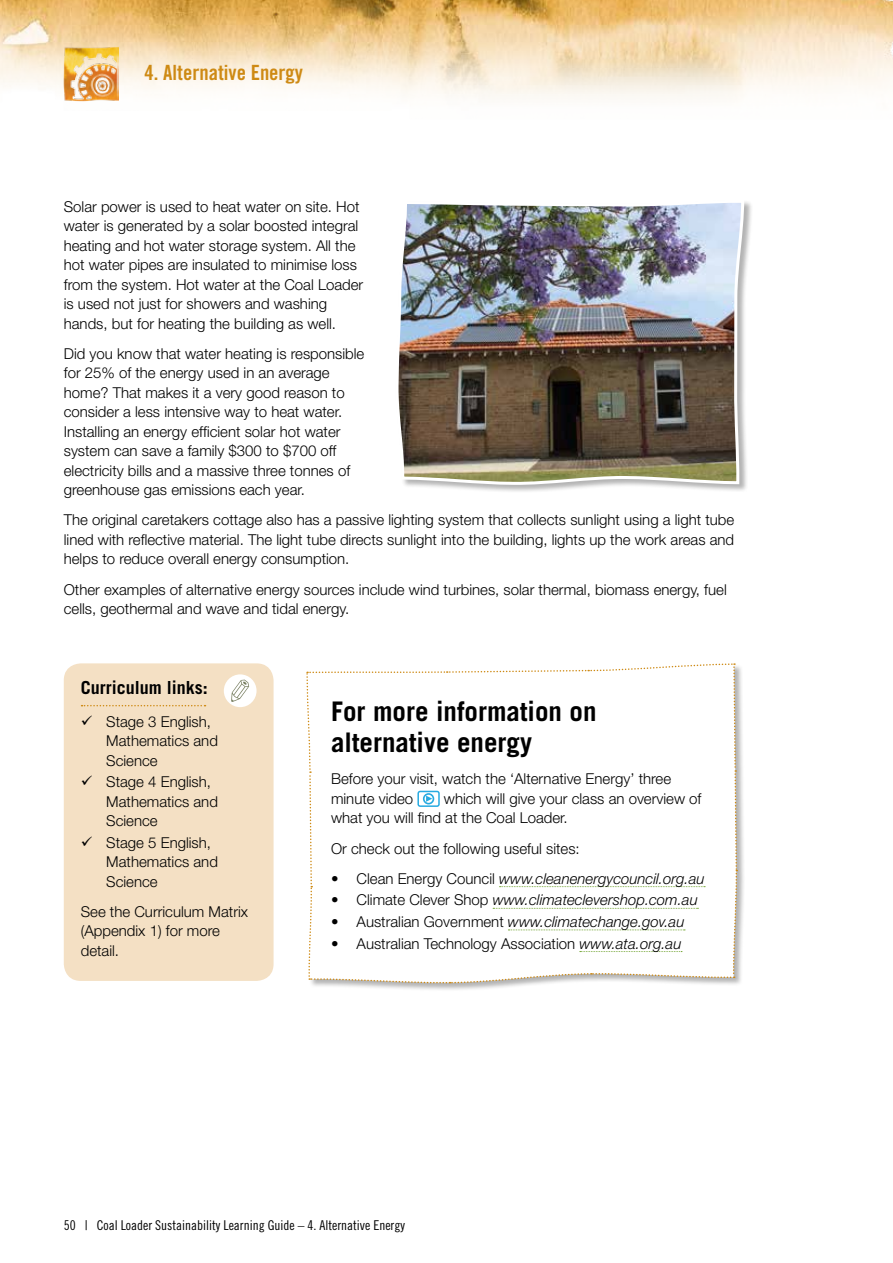
<style>
.page{position:relative;width:893px;height:1263px;background:#fff}
.page>*{position:absolute;margin:0;border:0;box-sizing:border-box;transform-origin:0 0}
.t1{font:700 27px/31px "Trade Gothic";color:#000}
.t2{font:21px "Trade Gothic Bold Cond Twenty";color:#ce8a14}
.t3{font:700 18px "Trade Gothic";color:#000}
.t4{font:300 15px/19.5px "Helvetica Neue";color:#000}
.t5{font:italic 300 15px "Helvetica Neue";color:#000}
.t6{font:13.5px "Trade Gothic Cond Eighteen";color:#000}
.s1{font-style:normal}
.s2{font-style:italic}
</style>
<div class="page">
<img style="left:0;top:0;width:893px;height:102px">
<img style="left:64px;top:47px;width:54px;height:54px">
<div style="left:64px;top:663px;width:210px;height:318px;background:#f4e0c4;border-radius:17px"></div>
<svg style="left:82px;top:705px;width:124px;height:1px"></svg>
<div style="left:306px;top:663px;width:439px;height:329px;background:#000;opacity:.3"></div>
<div style="left:224px;top:674px;width:33px;height:33px;background:#fff;border-radius:50%"></div>
<svg style="left:231px;top:680px;width:18px;height:22px"></svg>
<svg style="left:306px;top:663px;width:432px;height:321px"></svg>
<div style="left:395px;top:200px;width:358px;height:293px;background:#000;opacity:.3"></div>
<img style="left:395px;top:200px;width:351px;height:286px">
<h2 class="t2" style="left:145px;top:60px;width:160px">4. Alternative Energy</h2>
<p class="t4" style="left:64px;top:196px;width:301px">Solar power is used to heat water on site. Hot water is generated by a solar boosted integral heating and hot water storage system. All the hot water pipes are insulated to minimise loss from the system. Hot water at the Coal Loader is used not just for showers and washing hands, but for heating the building as well.</p>
<p class="t4" style="left:64px;top:343px;width:302px">Did you know that water heating is responsible for 25% of the energy used in an average home? That makes it a very good reason to consider a less intensive way to heat water.<br>Installing an energy efficient solar hot water system can save a family $300 to $700 off electricity bills and a massive three tonnes of greenhouse gas emissions each year.</p>
<p class="t4" style="left:64px;top:510px;width:672px;text-align:justify">The original caretakers cottage also has a passive lighting system that collects sunlight using a light tube lined with reflective material. The light tube directs sunlight into the building, lights up the work areas and helps to reduce overall energy consumption.</p>
<p class="t4" style="left:64px;top:579px;width:664px">Other examples of alternative energy sources include wind turbines, solar thermal, biomass energy, fuel cells, geothermal and wave and tidal energy.</p>
<p class="t3" style="left:81px;top:677px;width:129px">Curriculum links:</p>
<p class="t4" style="left:106px;top:711px;width:113px">Stage 3 English,<br>Mathematics and<br>Science</p>
<p class="t4" style="left:106px;top:772px;width:113px">Stage 4 English,<br>Mathematics and<br>Science</p>
<p class="t4" style="left:106px;top:832px;width:113px">Stage 5 English,<br>Mathematics and<br>Science</p>
<p class="t4" style="left:81px;top:901px;width:169px">See the Curriculum Matrix (Appendix 1) for more detail.</p>
<h1 class="t1" style="left:331px;top:695px;width:267px">For more information on alternative energy</h1>
<p class="t4" style="left:331px;top:769px;width:342px">Before your visit, watch the ‘Alternative Energy’ three minute video</p>
<p class="t4" style="left:331px;top:788px;width:372px;text-indent:113px">which will give your class an overview of what you will find at the Coal Loader.</p>
<p class="t4" style="left:331px;top:838px;width:250px">Or check out the following useful sites:</p>
<p class="t5" style="left:331px;top:869px;width:375px"><span class="s1">• Clean Energy Council</span> www.cleanenergycouncil.org.au</p>
<p class="t5" style="left:331px;top:891px;width:368px"><span class="s1">• Climate Clever Shop</span> www.climateclevershop.com.au</p>
<p class="t5" style="left:331px;top:913px;width:355px"><span class="s1">• Australian Government</span> www.climatechange.gov.au</p>
<p class="t4" style="left:331px;top:933px;width:352px">• Australian Technology Association <span class="s2">www.ata.org.au</span></p>
<p class="t6" style="left:64px;top:1217px;width:343px">50 | Coal Loader Sustainability Learning Guide – 4. Alternative Energy</p>
</div>
